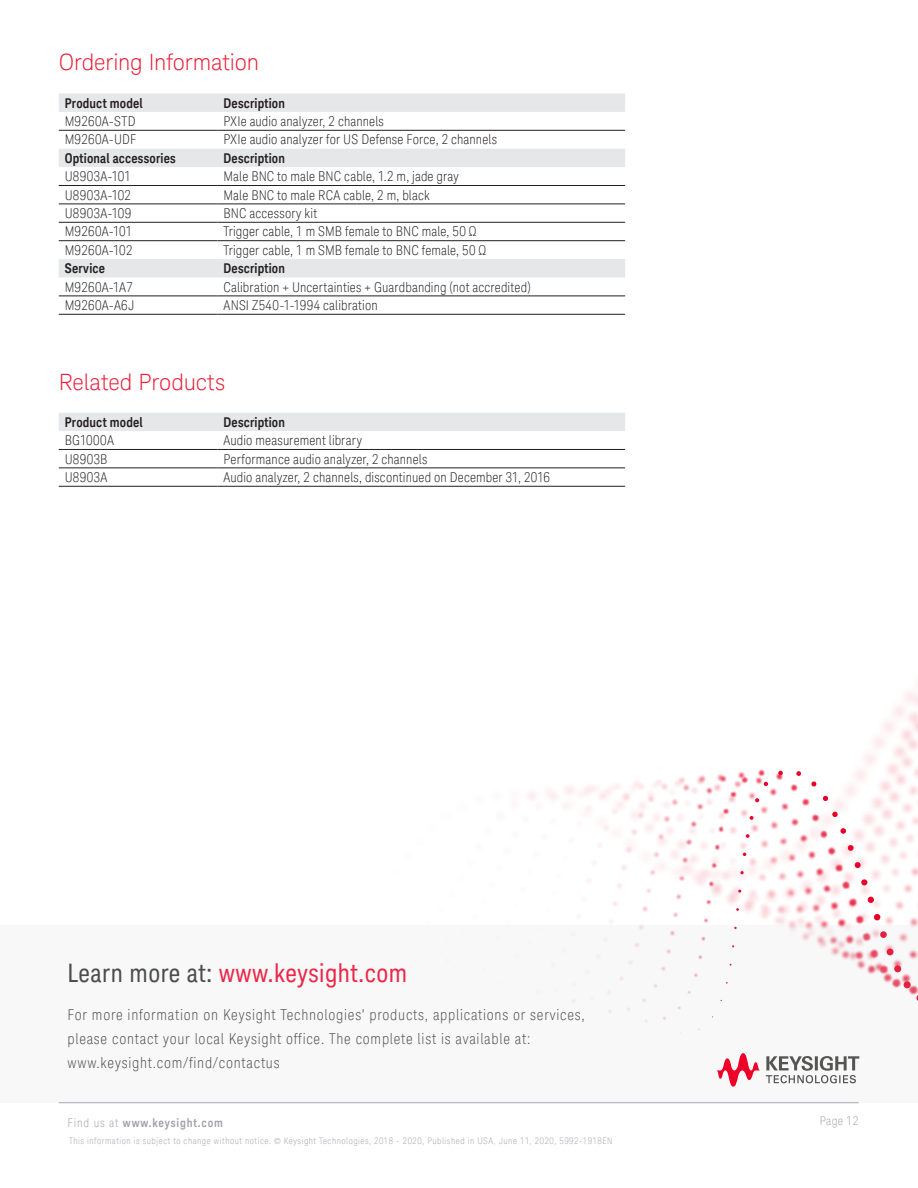
<style>
.page{position:relative;width:918px;height:1188px;background:#fff}
.page>*{position:absolute;margin:0;border:0;box-sizing:border-box;transform-origin:0 0}
.t1{font:25.5px "Keysight Sans Condensed";letter-spacing:.02em;color:#ec2649}
.K_Heading_1{font:300 22.5px "Keysight Sans";letter-spacing:-.005em;color:#ed1a36}
.t2{font:300 condensed 15px/24px "Keysight Sans";letter-spacing:.05em;color:#4b4c4d}
.K_Table_Text{font:300 condensed 13.5px "Keysight Sans";letter-spacing:.015em;color:#231f20}
.K_Table_Heading_1{font:700 13.5px "Keysight Sans Condensed";letter-spacing:.015em;color:#231f20}
.t3{font:700 12px "Keysight Sans Condensed";letter-spacing:.07em;color:#a4a1a9}
.t4{font:300 condensed 12px "Keysight Sans";letter-spacing:.03em;color:#a4a1a9}
.t5{font:300 condensed 9px "Keysight Sans";letter-spacing:.06em;color:#a4a1a9}
.s1{color:#4b4c4d}
.s2{font-family:"Keysight Sans";font-weight:300;font-stretch:condensed}
</style>
<div class="page">
<img style="left:212px;top:467px;width:706px;height:459px">
<svg style="left:740px;top:871px;width:4px;height:3px"></svg>
<svg style="left:743px;top:852px;width:3px;height:4px"></svg>
<svg style="left:746px;top:834px;width:4px;height:4px"></svg>
<svg style="left:750px;top:816px;width:4px;height:4px"></svg>
<svg style="left:755px;top:798px;width:4px;height:4px"></svg>
<svg style="left:764px;top:782px;width:4px;height:4px"></svg>
<svg style="left:778px;top:771px;width:5px;height:4px"></svg>
<svg style="left:796px;top:771px;width:5px;height:5px"></svg>
<svg style="left:811px;top:781px;width:6px;height:6px"></svg>
<svg style="left:823px;top:796px;width:5px;height:5px"></svg>
<svg style="left:832px;top:812px;width:6px;height:5px"></svg>
<svg style="left:840px;top:828px;width:6px;height:6px"></svg>
<svg style="left:848px;top:845px;width:6px;height:6px"></svg>
<svg style="left:855px;top:862px;width:6px;height:6px"></svg>
<svg style="left:861px;top:879px;width:7px;height:7px"></svg>
<div style="left:867px;top:896px;width:7px;height:7px;background:#e90029;border-radius:50%"></div>
<div style="left:874px;top:914px;width:7px;height:7px;background:#e90029;border-radius:50%"></div>
<div style="left:0;top:926px;width:918px;height:177px;background:#f8f8f8"></div>
<svg style="left:766px;top:1056px;width:93px;height:27px"></svg>
<svg style="left:716px;top:1053px;width:44px;height:34px"></svg>
<svg style="left:59px;top:93px;width:566px;height:184px"></svg>
<hr style="left:59px;top:130px;width:158px;height:1px;background:#231f20">
<hr style="left:217px;top:130px;width:408px;height:1px;background:#231f20">
<hr style="left:59px;top:185px;width:158px;height:1px;background:#231f20">
<hr style="left:217px;top:185px;width:408px;height:1px;background:#231f20">
<hr style="left:59px;top:204px;width:158px;height:1px;background:#231f20">
<hr style="left:217px;top:204px;width:408px;height:1px;background:#231f20">
<hr style="left:59px;top:222px;width:158px;height:1px;background:#231f20">
<hr style="left:217px;top:222px;width:408px;height:1px;background:#231f20">
<hr style="left:59px;top:240px;width:158px;height:1px;background:#231f20">
<hr style="left:217px;top:240px;width:408px;height:1px;background:#231f20">
<hr style="left:59px;top:296px;width:158px;height:1px;background:#231f20">
<hr style="left:217px;top:296px;width:408px;height:1px;background:#231f20">
<hr style="left:59px;top:314px;width:158px;height:1px;background:#231f20">
<hr style="left:217px;top:314px;width:408px;height:1px;background:#231f20">
<div style="left:59px;top:413px;width:566px;height:18px;background:#e6e7e9"></div>
<hr style="left:59px;top:449px;width:158px;height:1px;background:#231f20">
<hr style="left:217px;top:449px;width:408px;height:1px;background:#231f20">
<hr style="left:59px;top:467px;width:158px;height:1px;background:#231f20">
<hr style="left:217px;top:467px;width:408px;height:1px;background:#231f20">
<hr style="left:59px;top:486px;width:158px;height:1px;background:#231f20">
<hr style="left:217px;top:486px;width:408px;height:1px;background:#231f20">
<p class="K_Heading_1" style="left:59px;top:49px;width:202px">Ordering Information</p>
<p class="K_Table_Heading_1" style="left:65px;top:95px;width:80px">Product model</p>
<p class="K_Table_Heading_1" style="left:223px;top:95px;width:63px">Description</p>
<p class="K_Table_Text" style="left:65px;top:113px;width:72px">M9260A-STD</p>
<p class="K_Table_Text" style="left:223px;top:113px;width:162px">PXIe audio analyzer, 2 channels</p>
<p class="K_Table_Text" style="left:65px;top:132px;width:73px">M9260A-UDF</p>
<p class="K_Table_Text" style="left:223px;top:132px;width:275px">PXIe audio analyzer for US Defense Force, 2 channels</p>
<p class="K_Table_Heading_1" style="left:65px;top:150px;width:113px">Optional accessories</p>
<p class="K_Table_Heading_1" style="left:223px;top:150px;width:63px">Description</p>
<p class="K_Table_Text" style="left:65px;top:168px;width:68px">U8903A-101</p>
<p class="K_Table_Text" style="left:223px;top:168px;width:237px">Male BNC to male BNC cable, 1.2 m, jade gray</p>
<p class="K_Table_Text" style="left:65px;top:187px;width:68px">U8903A-102</p>
<p class="K_Table_Text" style="left:223px;top:187px;width:208px">Male BNC to male RCA cable, 2 m, black</p>
<p class="K_Table_Text" style="left:65px;top:205px;width:68px">U8903A-109</p>
<p class="K_Table_Text" style="left:223px;top:205px;width:95px">BNC accessory kit</p>
<p class="K_Table_Text" style="left:65px;top:224px;width:69px">M9260A-101</p>
<p class="K_Table_Text" style="left:223px;top:224px;width:255px">Trigger cable, 1 m SMB female to BNC male, 50 Ω</p>
<p class="K_Table_Text" style="left:65px;top:242px;width:69px">M9260A-102</p>
<p class="K_Table_Text" style="left:223px;top:242px;width:264px">Trigger cable, 1 m SMB female to BNC female, 50 Ω</p>
<p class="K_Table_Heading_1" style="left:65px;top:260px;width:42px">Service</p>
<p class="K_Table_Heading_1" style="left:223px;top:260px;width:63px">Description</p>
<p class="K_Table_Text" style="left:65px;top:279px;width:70px">M9260A-1A7</p>
<p class="K_Table_Text" style="left:223px;top:279px;width:309px">Calibration + Uncertainties + Guardbanding (not accredited)</p>
<p class="K_Table_Text" style="left:65px;top:297px;width:71px">M9260A-A6J</p>
<p class="K_Table_Text" style="left:223px;top:297px;width:156px">ANSI Z540-1-1994 calibration</p>
<p class="K_Heading_1" style="left:59px;top:369px;width:168px">Related Products</p>
<p class="K_Table_Heading_1" style="left:65px;top:414px;width:80px">Product model</p>
<p class="K_Table_Heading_1" style="left:223px;top:414px;width:63px">Description</p>
<p class="K_Table_Text" style="left:65px;top:432px;width:51px">BG1000A</p>
<p class="K_Table_Text" style="left:223px;top:432px;width:140px">Audio measurement library</p>
<p class="K_Table_Text" style="left:65px;top:451px;width:44px">U8903B</p>
<p class="K_Table_Text" style="left:223px;top:451px;width:205px">Performance audio analyzer, 2 channels</p>
<p class="K_Table_Text" style="left:65px;top:469px;width:44px">U8903A</p>
<p class="K_Table_Text" style="left:223px;top:469px;width:328px">Audio analyzer, 2 channels, discontinued on December 31, 2016</p>
<h1 class="t1" style="left:68px;top:958px;width:341px"><span class="s1">Learn more at:</span> www.keysight.com</h1>
<p class="t2" style="left:68px;top:1003px;width:519px">For more information on Keysight Technologies’ products, applications or services, please contact your local Keysight office. The complete list is available at: www.keysight.com/find/contactus</p>
<p class="t3" style="left:68px;top:1116px;width:157px"><span class="s2">Find us at</span> www.keysight.com</p>
<p class="t4" style="left:820px;top:1114px;width:40px">Page 12</p>
<p class="t5" style="left:69px;top:1136px;width:545px">This information is subject to change without notice. © Keysight Technologies, 2018 - 2020, Published in USA, June 11, 2020, 5992-1918EN</p>
</div>
